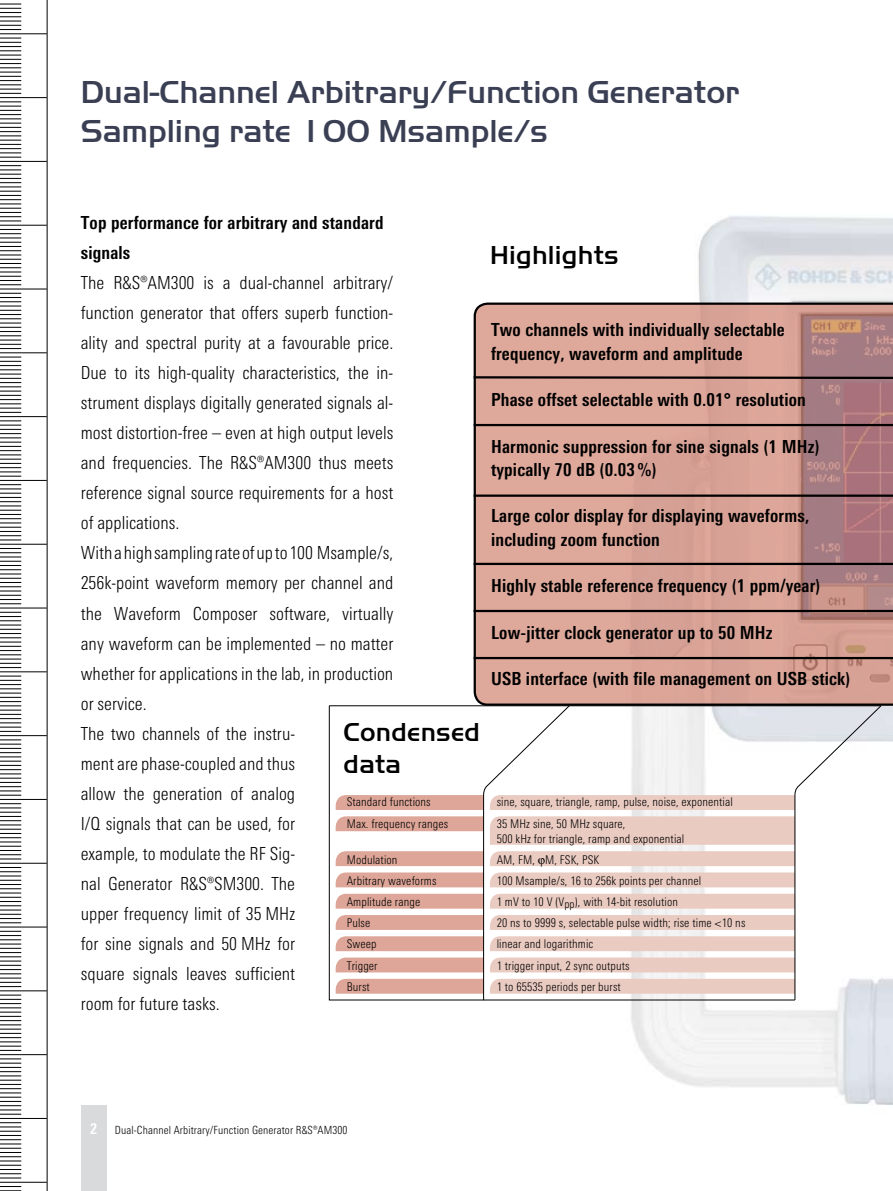
<style>
.page{position:relative;width:893px;height:1191px;background:#fff}
.page>*{position:absolute;margin:0;border:0;box-sizing:border-box;transform-origin:0 0}
.t1{font:33px/39.6px "Handel Gothic EF Medium";color:#3a3f54}
.t2{font:27px/32.4px "Handel Gothic EF Medium";letter-spacing:.01em;color:#000}
.t3{font:300 18px/30px "RS Univers Cond";color:#000}
.t4{font:700 18px/23.2px "RS Univers Cond";letter-spacing:.01em;color:#000}
.t5{font:300 12px/15px "RS Univers Cond";letter-spacing:.01em;color:#000}
.t6{font:300 11.25px "RS Univers Cond";letter-spacing:.01em;color:#000}
.s1{font-weight:700;font-size:15px;color:#fff}
</style>
<div class="page">
<hr style="left:47px;top:0;width:1px;height:1191px;background:#000">
<hr style="left:0;top:1182px;width:47px;height:1px;background:#000">
<hr style="left:0;top:1118px;width:47px;height:1px;background:#000">
<svg style="left:0;top:1122px;width:21px;height:56px"></svg>
<hr style="left:0;top:1054px;width:47px;height:1px;background:#000">
<svg style="left:0;top:1058px;width:21px;height:57px"></svg>
<hr style="left:0;top:990px;width:47px;height:1px;background:#000">
<svg style="left:0;top:994px;width:21px;height:57px"></svg>
<hr style="left:0;top:926px;width:47px;height:1px;background:#000">
<svg style="left:0;top:931px;width:21px;height:56px"></svg>
<hr style="left:0;top:863px;width:47px;height:1px;background:#000">
<svg style="left:0;top:867px;width:21px;height:56px"></svg>
<hr style="left:0;top:799px;width:47px;height:1px;background:#000">
<svg style="left:0;top:803px;width:21px;height:56px"></svg>
<hr style="left:0;top:735px;width:47px;height:1px;background:#000">
<svg style="left:0;top:739px;width:21px;height:57px"></svg>
<hr style="left:0;top:671px;width:47px;height:1px;background:#000">
<svg style="left:0;top:676px;width:21px;height:56px"></svg>
<hr style="left:0;top:608px;width:47px;height:1px;background:#000">
<svg style="left:0;top:612px;width:21px;height:56px"></svg>
<hr style="left:0;top:544px;width:47px;height:1px;background:#000">
<svg style="left:0;top:548px;width:21px;height:56px"></svg>
<hr style="left:0;top:480px;width:47px;height:1px;background:#000">
<svg style="left:0;top:484px;width:21px;height:57px"></svg>
<hr style="left:0;top:416px;width:47px;height:1px;background:#000">
<svg style="left:0;top:420px;width:21px;height:57px"></svg>
<hr style="left:0;top:352px;width:47px;height:1px;background:#000">
<svg style="left:0;top:357px;width:21px;height:56px"></svg>
<hr style="left:0;top:289px;width:47px;height:1px;background:#000">
<svg style="left:0;top:293px;width:21px;height:56px"></svg>
<hr style="left:0;top:225px;width:47px;height:1px;background:#000">
<svg style="left:0;top:229px;width:21px;height:56px"></svg>
<hr style="left:0;top:161px;width:47px;height:1px;background:#000">
<svg style="left:0;top:165px;width:21px;height:57px"></svg>
<hr style="left:0;top:97px;width:47px;height:1px;background:#000">
<svg style="left:0;top:102px;width:21px;height:56px"></svg>
<hr style="left:0;top:34px;width:47px;height:1px;background:#000">
<svg style="left:0;top:38px;width:21px;height:56px"></svg>
<svg style="left:0;top:4px;width:21px;height:26px"></svg>
<svg style="left:0;top:1186px;width:21px;height:5px"></svg>
<div style="left:81px;top:1106px;width:26px;height:85px;background:#d8dadc"></div>
<img style="left:608px;top:216px;width:285px;height:889px">
<svg style="left:473px;top:301px;width:420px;height:406px;background:#c69890"></svg>
<svg style="left:336px;top:705px;width:546px;height:295px"></svg>
<h1 class="t1" style="left:81px;top:72px;width:660px">Dual-Channel Arbitrary/Function Generator<br>Sampling rate 100 Msample/s</h1>
<p class="t4" style="left:81px;top:208px;width:304px;line-height:30px">Top performance for arbitrary and standard signals</p>
<p class="t3" style="left:81px;top:268px;width:314px">The R&amp;S®AM300 is a dual-channel arbitrary/ function generator that offers superb function&shy;ality and spectral purity at a favourable price.<br>Due to its high-quality characteristics, the in&shy;strument displays digitally generated signals al&shy;most distortion-free – even at high output levels and frequencies. The R&amp;S®AM300 thus meets reference signal source requirements for a host of applications.<br>With a high sampling rate of up to 100 Msample/s, 256k-point waveform memory per channel and the Waveform Composer software, virtually any waveform can be implemented – no matter whether for applications in the lab, in production or service.<br>The two channels of the instru-<br>ment are phase-coupled and thus<br>allow the generation of analog<br>I/Q signals that can be used, for<br>example, to modulate the RF Sig-<br>nal Generator R&amp;S®SM300. The<br>upper frequency limit of 35 MHz<br>for sine signals and 50 MHz for<br>square signals leaves sufficient<br>room for future tasks.</p>
<h2 class="t2" style="left:490px;top:239px;width:130px">Highlights</h2>
<p class="t4" style="left:491px;top:318px;width:295px">Two channels with individually selectable frequency, waveform and amplitude</p>
<p class="t4" style="left:491px;top:388px;width:316px">Phase offset selectable with 0.01° resolution</p>
<p class="t4" style="left:491px;top:434px;width:330px">Harmonic suppression for sine signals (1 MHz) typically 70 dB (0.03%)</p>
<p class="t4" style="left:491px;top:504px;width:320px">Large color display for displaying waveforms, including zoom function</p>
<p class="t4" style="left:491px;top:574px;width:331px">Highly stable reference frequency (1 ppm/year)</p>
<p class="t4" style="left:491px;top:620px;width:283px">Low-jitter clock generator up to 50 MHz</p>
<p class="t4" style="left:491px;top:667px;width:361px">USB interface (with file management on USB stick)</p>
<h2 class="t2" style="left:344px;top:715px;width:138px">Condensed data</h2>
<p class="t5" style="left:347px;top:794px;width:86px">Standard functions</p>
<p class="t5" style="left:497px;top:794px;width:238px">sine, square, triangle, ramp, pulse, noise, exponential</p>
<p class="t5" style="left:347px;top:815px;width:103px">Max. frequency ranges</p>
<p class="t5" style="left:497px;top:815px;width:189px">35 MHz sine, 50 MHz square,<br>500 kHz for triangle, ramp and exponential</p>
<p class="t5" style="left:347px;top:852px;width:52px">Modulation</p>
<p class="t5" style="left:497px;top:852px;width:104px">AM, FM, M, FSK, PSK</p>
<p class="t5" style="left:347px;top:873px;width:91px">Arbitrary waveforms</p>
<p class="t5" style="left:497px;top:873px;width:206px">100 Msample/s, 16 to 256k points per channel</p>
<p class="t5" style="left:347px;top:894px;width:75px">Amplitude range</p>
<p class="t5" style="left:497px;top:894px;width:183px">1 mV to 10 V (V<sub>pp</sub>), with 14-bit resolution</p>
<p class="t5" style="left:347px;top:915px;width:25px">Pulse</p>
<p class="t5" style="left:497px;top:915px;width:250px">20 ns to 9999 s, selectable pulse width; rise time &lt;10 ns</p>
<p class="t5" style="left:347px;top:936px;width:32px">Sweep</p>
<p class="t5" style="left:497px;top:936px;width:98px">linear and logarithmic</p>
<p class="t5" style="left:347px;top:957px;width:32px">Trigger</p>
<p class="t5" style="left:497px;top:957px;width:134px">1 trigger input, 2 sync outputs</p>
<p class="t5" style="left:347px;top:979px;width:25px">Burst</p>
<p class="t5" style="left:497px;top:979px;width:126px">1 to 65535 periods per burst</p>
<p class="t6" style="left:90px;top:1124px;width:259px"><span class="s1">2</span> Dual-Channel Arbitrary/Function Generator R&amp;S®AM300</p>
</div>
